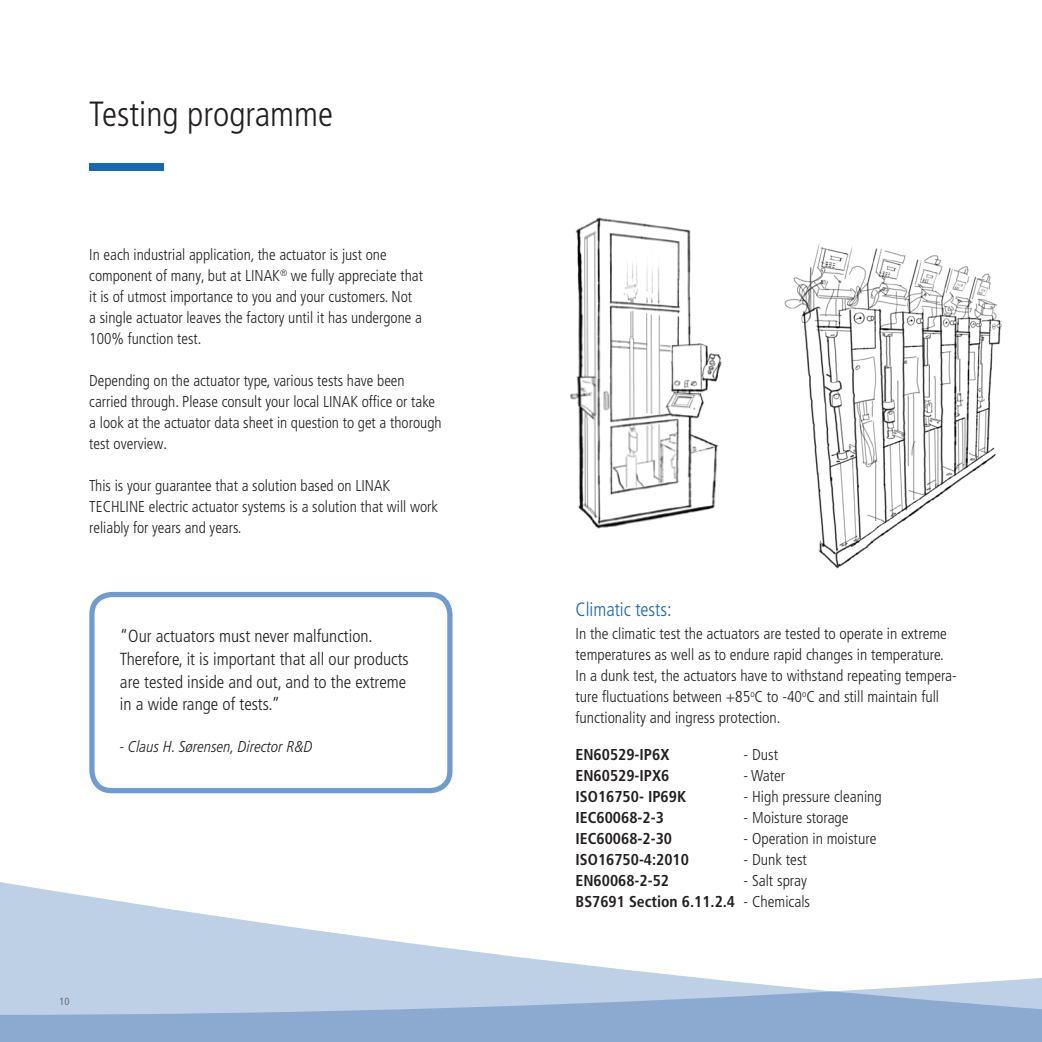
<style>
.page{position:relative;width:1042px;height:1042px;background:#fff}
.page>*{position:absolute;margin:0;border:0;box-sizing:border-box;transform-origin:0 0}
.t1{font:300 condensed 35px "Frutiger LT Pro";color:#231f20}
.t2{font:300 condensed 19.25px "Frutiger LT Pro";color:#1768b4}
.t3{font:300 condensed 17.5px/22.8px "Frutiger LT Pro";color:#231f20}
.t4{font:300 condensed 15.75px/21px "Frutiger LT Pro";color:#231f20}
.t5{font:700 condensed 15.75px "Frutiger LT Pro";color:#231f20}
.t6{font:italic 300 condensed 15.75px "Frutiger LT Pro";color:#231f20}
.t7{font:condensed 10.5px "Frutiger LT Pro";color:#6c6d70}
.s1{font-weight:300}
</style>
<div class="page">
<img style="left:784px;top:242px;width:218px;height:327px">
<img style="left:570px;top:217px;width:152px;height:312px">
<svg style="left:0;top:882px;width:1042px;height:160px"></svg>
<div style="left:89px;top:164px;width:75px;height:7px;background:#1768b4"></div>
<div style="left:89px;top:592px;width:363px;height:201px;border:5px solid #6e9bd1;border-radius:20px"></div>
<p class="t1" style="left:89px;top:94px;width:245px">Testing programme</p>
<p class="t4" style="left:89px;top:244px;width:335px">In each industrial application, the actuator is just one component of many, but at LINAK<sup>®</sup> we fully appreciate that it is of utmost importance to you and your customers. Not<br>a single actuator leaves the factory until it has undergone a 100% function test.</p>
<p class="t4" style="left:89px;top:370px;width:354px">Depending on the actuator type, various tests have been carried through. Please consult your local LINAK office or take a look at the actuator data sheet in question to get a thorough test overview.</p>
<p class="t4" style="left:89px;top:475px;width:350px">This is your guarantee that a solution based on LINAK<br>TECHLINE electric actuator systems is a solution that will work reliably for years and years.</p>
<p class="t3" style="left:120px;top:625px;width:290px">“Our actuators must never malfunction.<br>Therefore, it is important that all our products are tested inside and out, and to the extreme in a wide range of tests.”</p>
<p class="t6" style="left:120px;top:738px;width:194px">- Claus H. Sørensen, Director R&amp;D</p>
<p class="t7" style="left:60px;top:995px;width:12px">10</p>
<p class="t2" style="left:575px;top:599px;width:98px">Climatic tests:</p>
<p class="t4" style="left:575px;top:623px;width:373px">In the climatic test the actuators are tested to operate in extreme</p>
<p class="t4" style="left:575px;top:644px;width:370px">temperatures as well as to endure rapid changes in temperature.</p>
<p class="t4" style="left:575px;top:665px;width:383px">In a dunk test, the actuators have to withstand repeating tempera&shy;ture fluctuations between +85<sup>o</sup>C to -40<sup>o</sup>C and still maintain full functionality and ingress protection.</p>
<p class="t5" style="left:575px;top:745px;width:95px">EN60529-IP6X</p>
<p class="t4" style="left:743px;top:744px;width:36px">- Dust</p>
<p class="t5" style="left:575px;top:766px;width:95px">EN60529-IPX6</p>
<p class="t4" style="left:743px;top:765px;width:43px">- Water</p>
<p class="t5" style="left:575px;top:787px;width:112px">ISO16750- IP69K</p>
<p class="t4" style="left:743px;top:786px;width:140px">- High pressure cleaning</p>
<p class="t5" style="left:575px;top:808px;width:90px">IEC60068-2-3</p>
<p class="t4" style="left:743px;top:807px;width:107px">- Moisture storage</p>
<p class="t5" style="left:575px;top:829px;width:98px">IEC60068-2-30</p>
<p class="t4" style="left:743px;top:828px;width:134px">- Operation in moisture</p>
<p class="t5" style="left:575px;top:850px;width:115px">ISO16750-4:2010</p>
<p class="t4" style="left:743px;top:849px;width:65px">- Dunk test</p>
<p class="t5" style="left:575px;top:871px;width:95px">EN60068-2-52</p>
<p class="t4" style="left:743px;top:870px;width:65px">- Salt spray</p>
<p class="t5" style="left:575px;top:892px;width:236px">BS7691 Section 6.11.2.4 <span class="s1">- Chemicals</span></p>
</div>
